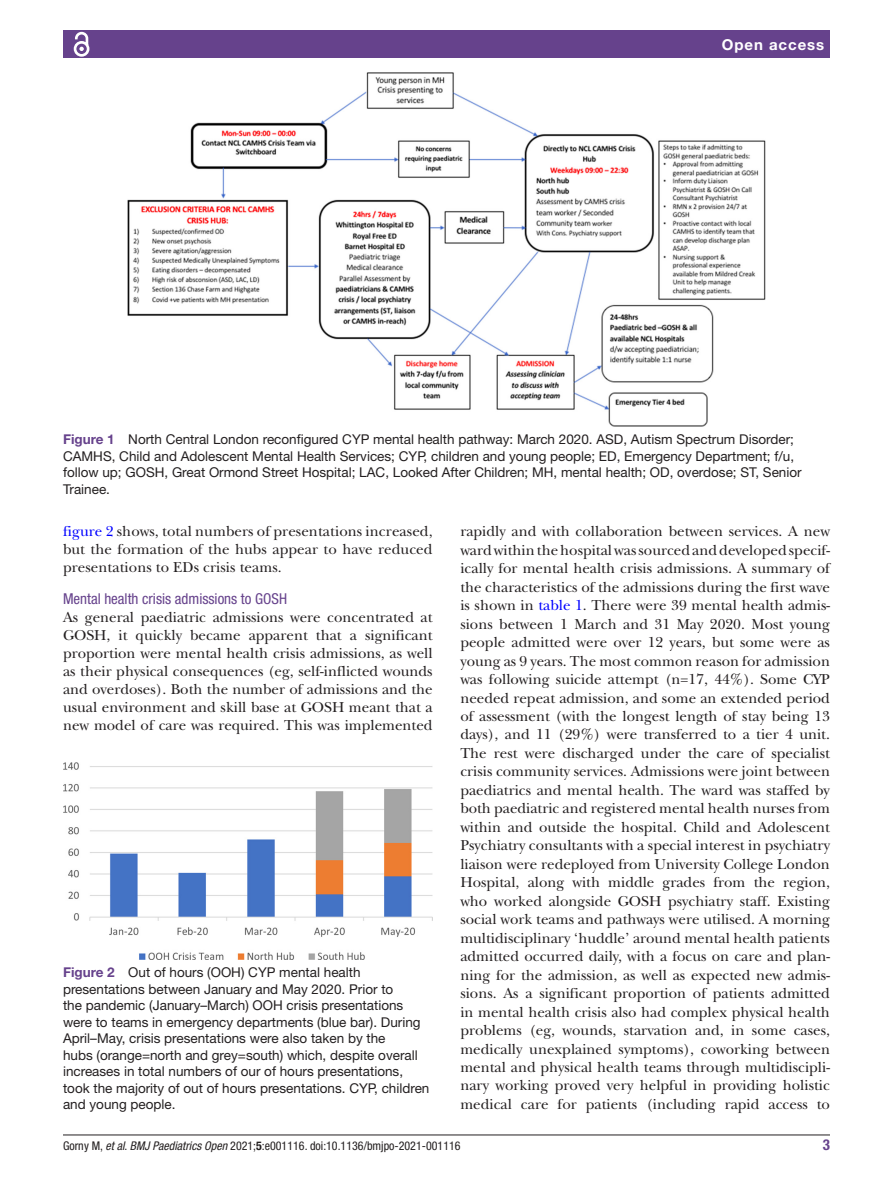
<style>
.page{position:relative;width:893px;height:1191px;background:#fff}
.page>*{position:absolute;margin:0;border:0;box-sizing:border-box;transform-origin:0 0}
.t1{font:15px/18.5px "New Baskerville";color:#231f20;text-align:justify}
.t2{font:condensed 15px "Helvetica Neue LT Std";color:#66428c}
.t3{font:700 15px "Helvetica Neue LT Std";letter-spacing:.065em;color:#fff}
.t4{font:700 condensed 15px "Helvetica Neue LT Std";color:#66428c}
.t5{font:13.5px/16.5px "Helvetica Neue LT Std";color:#231f20}
.t6{font:condensed 12px "Helvetica Neue LT Std";color:#231f20}
.s1{font-weight:700;color:#66428c}
.s2{color:#00f}
.s3{font-style:italic}
.s4{font-weight:700}
</style>
<div class="page">
<hr style="left:63px;top:1134px;width:767px;height:1px;background:#231f20">
<div style="left:63px;top:31px;width:767px;height:27px;background:#66428c"></div>
<svg style="left:73px;top:31px;width:17px;height:26px"></svg>
<img style="left:128px;top:73px;width:637px;height:353px">
<img style="left:63px;top:762px;width:370px;height:197px">
<p class="t3" style="left:722px;top:35px;width:104px">Open access</p>
<p class="t5" style="left:63px;top:431px;width:740px"><span class="s1">Figure 1</span> North Central London reconfigured CYP mental health pathway: March 2020. ASD, Autism Spectrum Disorder; CAMHS, Child and Adolescent Mental Health Services; CYP, children and young people; ED, Emergency Department; f/u, follow up; GOSH, Great Ormond Street Hospital; LAC, Looked After Children; MH, mental health; OD, overdose; ST, Senior Trainee.</p>
<p class="t1" style="left:63px;top:522px;width:371px;line-height:18px"><span class="s2">figure 2</span> shows, total numbers of presentations increased, but the formation of the hubs appear to have reduced presentations to EDs crisis teams.</p>
<p class="t2" style="left:63px;top:590px;width:226px">Mental health crisis admissions to GOSH</p>
<p class="t1" style="left:63px;top:608px;width:371px;line-height:18px">As general paediatric admissions were concentrated at GOSH, it quickly became apparent that a significant proportion were mental health crisis admissions, as well as their physical consequences (eg, self-inflicted wounds and overdoses). Both the number of admissions and the usual environment and skill base at GOSH meant that a new model of care was required. This was implemented</p>
<p class="t5" style="left:63px;top:964px;width:368px"><span class="s1">Figure 2</span> Out of hours (OOH) CYP mental health presentations between January and May 2020. Prior to<br>the pandemic (January–March) OOH crisis presentations were to teams in emergency departments (blue bar). During April–May, crisis presentations were also taken by the<br>hubs (orange=north and grey=south) which, despite overall increases in total numbers of our of hours presentations, took the majority of out of hours presentations. CYP, children and young people.</p>
<p class="t1" style="left:460px;top:522px;width:371px">rapidly and with collaboration between services. A new ward within the hospital was sourced and developed specif&shy;ically for mental health crisis admissions. A summary of the characteristics of the admissions during the first wave is shown in <span class="s2">table 1</span>. There were 39 mental health admis&shy;sions between 1 March and 31 May 2020. Most young people admitted were over 12 years, but some were as young as 9 years. The most common reason for admission was following suicide attempt (n=17, 44%). Some CYP needed repeat admission, and some an extended period of assessment (with the longest length of stay being 13 days), and 11 (29%) were transferred to a tier 4 unit.<br>The rest were discharged under the care of specialist crisis community services. Admissions were joint between paediatrics and mental health. The ward was staffed by both paediatric and registered mental health nurses from within and outside the hospital. Child and Adolescent Psychiatry consultants with a special interest in psychiatry liaison were redeployed from University College London Hospital, along with middle grades from the region, who worked alongside GOSH psychiatry staff. Existing social work teams and pathways were utilised. A morning multidisciplinary ‘huddle’ around mental health patients admitted occurred daily, with a focus on care and plan&shy;ning for the admission, as well as expected new admis&shy;sions. As a significant proportion of patients admitted in mental health crisis also had complex physical health problems (eg, wounds, starvation and, in some cases, medically unexplained symptoms), coworking between mental and physical health teams through multidiscipli&shy;nary working proved very helpful in providing holistic medical care for patients (including rapid access to</p>
<p class="t6" style="left:63px;top:1138px;width:399px">Gorny M, <span class="s3">et al</span>. <span class="s3">BMJ Paediatrics Open</span> 2021;<span class="s4">5</span>:e001116. doi:10.1136/bmjpo-2021-001116</p>
<p class="t4" style="left:823px;top:1135px;width:9px">3</p>
</div>
